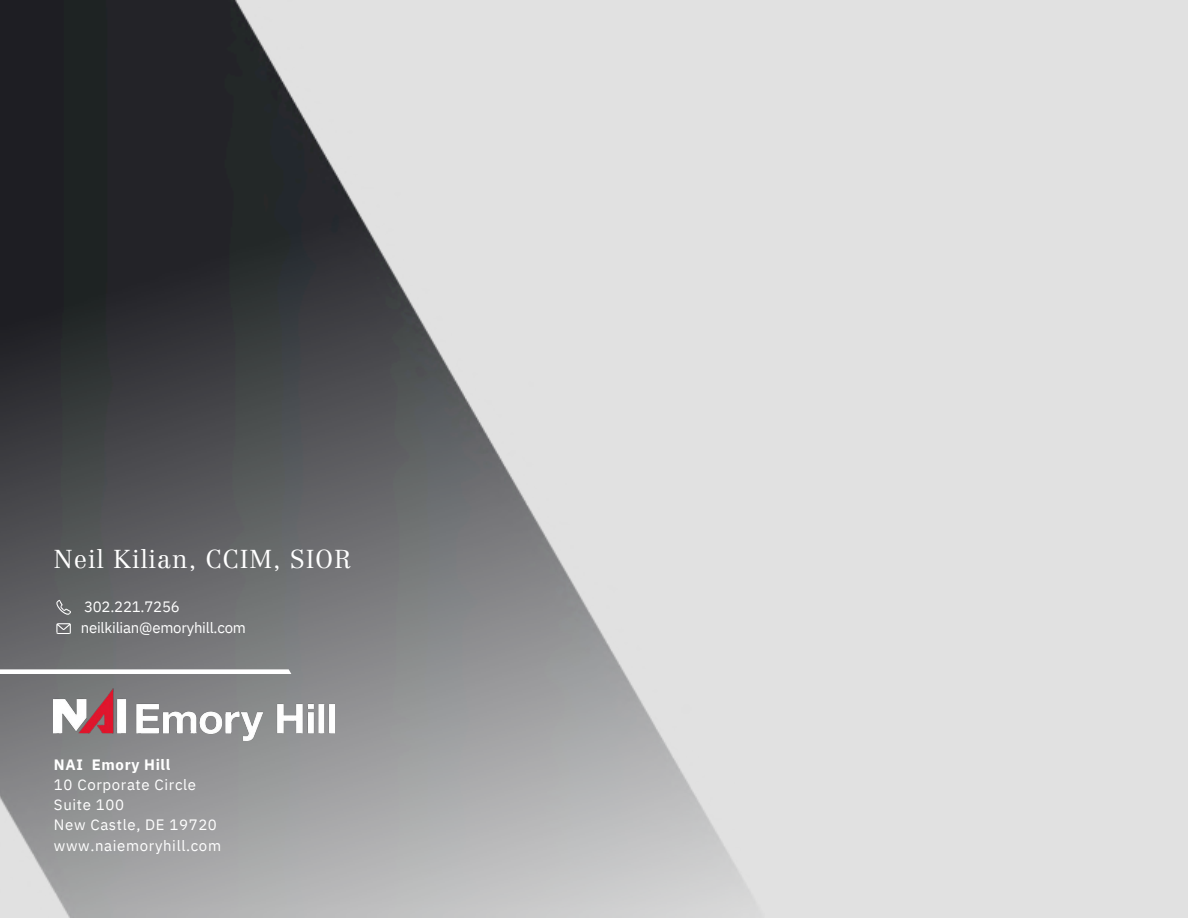
<style>
.page{position:relative;width:1188px;height:918px;background:#e1e1e1}
.page>*{position:absolute;margin:0;border:0;box-sizing:border-box;transform-origin:0 0}
.t1{font:300 25.5px "Centennial LT Std";letter-spacing:.04em;color:#fff}
.t2{font:15px/20.2px "IBM Plex Sans";letter-spacing:.04em;color:#fff}
.t3{font:15px "IBM Plex Sans";letter-spacing:-.015em;color:#fff}
.t4{font:700 15px "IBM Plex Sans";letter-spacing:.04em;color:#fff}
</style>
<div class="page">
<img style="left:0;top:0;width:755px;height:918px">
<svg style="left:0;top:669px;width:291px;height:5px"></svg>
<img style="left:54px;top:688px;width:280px;height:53px">
<svg style="left:56px;top:600px;width:15px;height:15px"></svg>
<svg style="left:56px;top:623px;width:15px;height:11px"></svg>
<p class="t1" style="left:54px;top:549px;width:299px">Neil Kilian, CCIM, SIOR</p>
<p class="t3" style="left:84px;top:597px;width:97px">302.221.7256</p>
<p class="t3" style="left:81px;top:617px;width:167px">neilkilian@emoryhill.com</p>
<p class="t4" style="left:54px;top:754px;width:118px">NAI Emory Hill</p>
<p class="t2" style="left:54px;top:774px;width:144px">10 Corporate Circle</p>
<p class="t2" style="left:54px;top:794px;width:72px">Suite 100</p>
<p class="t2" style="left:54px;top:815px;width:169px">New Castle, DE 19720 www.naiemoryhill.com</p>
</div>
